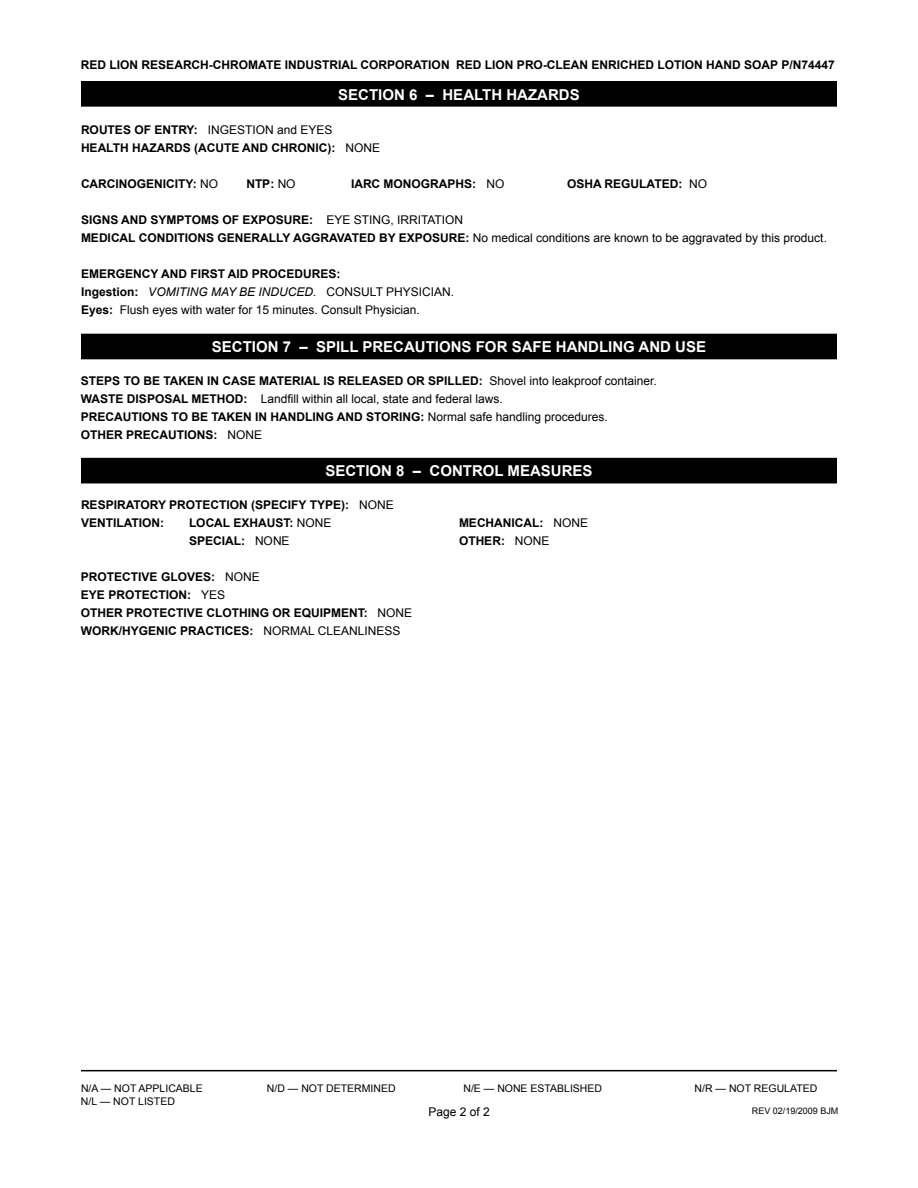
<style>
.page{position:relative;width:918px;height:1188px;background:#fff}
.page>*{position:absolute;margin:0;border:0;box-sizing:border-box;transform-origin:0 0}
.t1{font:700 15px "Arial";color:#fff}
.t2{font:700 12px/18px "Arial";color:#000}
.t3{font:12px/18px "Arial";color:#000}
.t4{font:10.5px "Arial";color:#000}
.t5{font:9px "Arial";color:#000}
.s1{font-weight:400}
.s2{font-weight:700}
.s3{font-style:italic}
</style>
<div class="page">
<hr style="left:81px;top:1070px;width:756px;height:1px;background:#000">
<div style="left:82px;top:334px;width:754px;height:25px;background:#000"></div>
<div style="left:82px;top:459px;width:754px;height:24px;background:#000"></div>
<div style="left:81px;top:458px;width:756px;height:25px;border:2px solid #000"></div>
<div style="left:82px;top:82px;width:754px;height:24px;background:#000"></div>
<div style="left:81px;top:81px;width:756px;height:26px;border:2px solid #000"></div>
<p class="t2" style="left:81px;top:57px;width:755px">RED LION RESEARCH-CHROMATE INDUSTRIAL CORPORATION RED LION PRO-CLEAN ENRICHED LOTION HAND SOAP P/N74447</p>
<p class="t1" style="left:338px;top:84px;width:243px">SECTION 6 – HEALTH HAZARDS</p>
<p class="t2" style="left:81px;top:121px;width:301px">ROUTES OF ENTRY: <span class="s1">INGESTION and EYES<br></span>HEALTH HAZARDS (ACUTE AND CHRONIC): <span class="s1">NONE</span></p>
<p class="t2" style="left:81px;top:175px;width:139px">CARCINOGENICITY: <span class="s1">NO</span></p>
<p class="t2" style="left:246px;top:175px;width:51px">NTP: <span class="s1">NO</span></p>
<p class="t2" style="left:351px;top:175px;width:155px">IARC MONOGRAPHS: <span class="s1">NO</span></p>
<p class="t2" style="left:567px;top:175px;width:142px">OSHA REGULATED: <span class="s1">NO</span></p>
<p class="t2" style="left:81px;top:211px;width:748px">SIGNS AND SYMPTOMS OF EXPOSURE: <span class="s1">EYE STING, IRRITATION<br></span>MEDICAL CONDITIONS GENERALLY AGGRAVATED BY EXPOSURE: <span class="s1">No medical conditions are known to be aggravated by this product.</span></p>
<p class="t3" style="left:81px;top:265px;width:375px"><span class="s2">EMERGENCY AND FIRST AID PROCEDURES:<br>Ingestion:</span> <span class="s3">VOMITING MAY BE INDUCED.</span> CONSULT PHYSICIAN.<br><span class="s2">Eyes:</span> Flush eyes with water for 15 minutes. Consult Physician.</p>
<p class="t1" style="left:212px;top:337px;width:496px">SECTION 7 – SPILL PRECAUTIONS FOR SAFE HANDLING AND USE</p>
<p class="t2" style="left:81px;top:372px;width:577px">STEPS TO BE TAKEN IN CASE MATERIAL IS RELEASED OR SPILLED: <span class="s1">Shovel into leakproof container.<br></span>WASTE DISPOSAL METHOD: <span class="s1">Landfill within all local, state and federal laws.<br></span>PRECAUTIONS TO BE TAKEN IN HANDLING AND STORING: <span class="s1">Normal safe handling procedures.<br></span>OTHER PRECAUTIONS: <span class="s1">NONE</span></p>
<p class="t1" style="left:325px;top:461px;width:269px">SECTION 8 – CONTROL MEASURES</p>
<p class="t2" style="left:81px;top:496px;width:314px">RESPIRATORY PROTECTION (SPECIFY TYPE): <span class="s1">NONE<br></span>VENTILATION:</p>
<p class="t2" style="left:189px;top:514px;width:126px">LOCAL EXHAUST: <span class="s1">None</span></p>
<p class="t2" style="left:459px;top:514px;width:131px">MECHANICAL: <span class="s1">NONE</span></p>
<p class="t2" style="left:189px;top:532px;width:102px">SPECIAL: <span class="s1">NONE</span></p>
<p class="t2" style="left:459px;top:532px;width:92px">OTHER: <span class="s1">NONE</span></p>
<p class="t2" style="left:81px;top:568px;width:333px">PROTECTIVE GLOVES: <span class="s1">NONE<br></span>EYE PROTECTION: <span class="s1">YES<br></span>OTHER PROTECTIVE CLOTHING OR EQUIPMENT: <span class="s1">NONE </span>WORK/HYGENIC PRACTICES: <span class="s1">NORMAL CLEANLINESS</span></p>
<p class="t4" style="left:81px;top:1082px;width:123px">N/A — NOT APPLICABLE</p>
<p class="t4" style="left:267px;top:1082px;width:130px">N/D — NOT DETERMINED</p>
<p class="t4" style="left:463px;top:1082px;width:140px">N/E — NONE ESTABLISHED</p>
<p class="t4" style="left:695px;top:1082px;width:124px">N/R — NOT REGULATED</p>
<p class="t4" style="left:81px;top:1094px;width:95px">N/L — NOT LISTED</p>
<p class="t5" style="left:752px;top:1105px;width:88px">REV 02/19/2009 BJM</p>
<p class="t3" style="left:428px;top:1103px;width:63px">Page 2 of 2</p>
</div>
